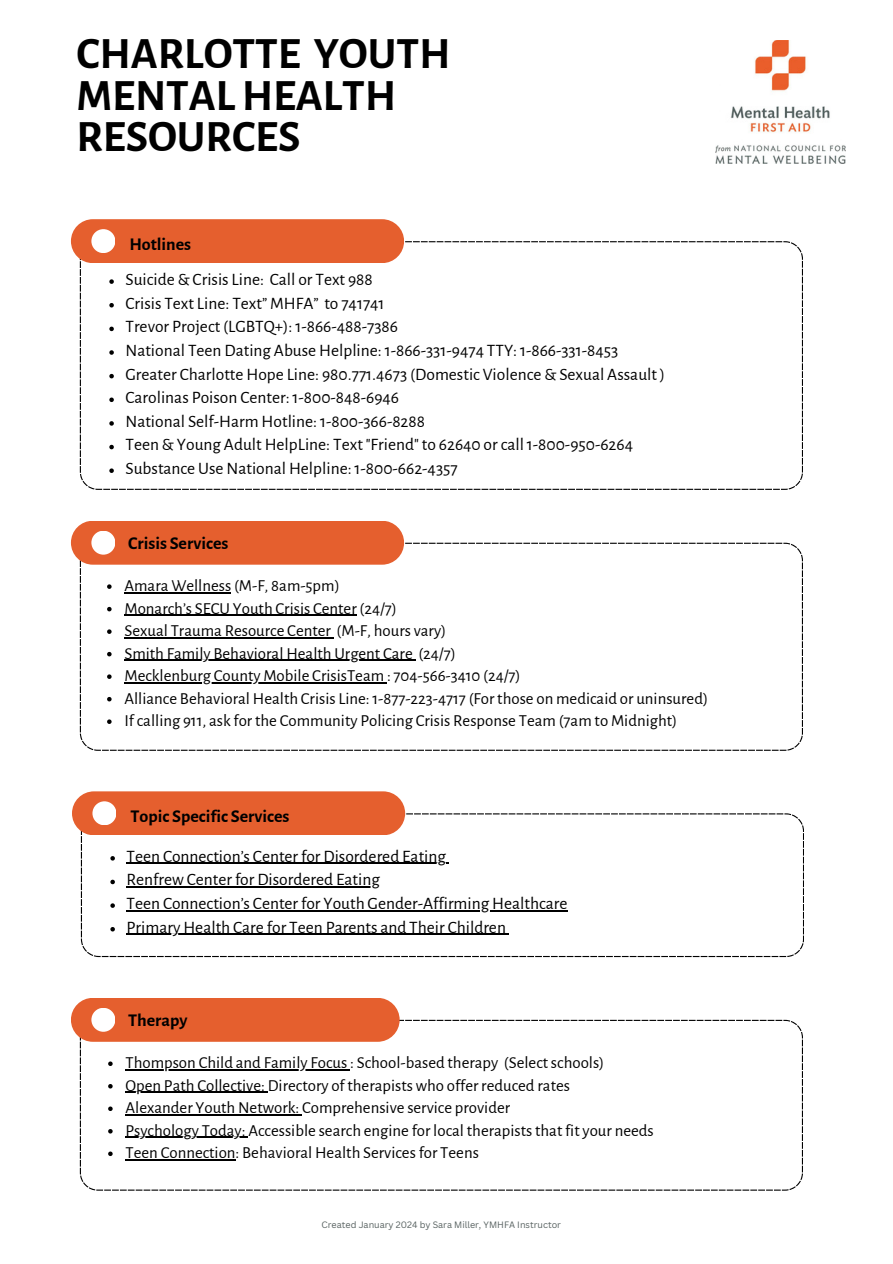
<style>
.page{position:relative;width:893px;height:1264px;background:#fff}
.page>*{position:absolute;margin:0;border:0;box-sizing:border-box;transform-origin:0 0}
.t1{font:700 45px/41.7px "Alegreya Sans";color:#000}
.t2{font:700 18px "Alegreya Sans";color:#000}
.t3{font:17.4px "Alegreya Sans";color:#000}
.t4{font:16.8px "Alegreya Sans";color:#000}
.t5{font:9px "Canva Sans";color:#576160}
</style>
<div class="page">
<img style="left:716px;top:41px;width:129px;height:123px">
<svg style="left:80px;top:241px;width:722px;height:249px"></svg>
<div style="left:71px;top:219px;width:333px;height:44px;background:#e55f2e;border-radius:22px"></div>
<div style="left:91px;top:229px;width:24px;height:24px;background:#fff;border-radius:50%"></div>
<svg style="left:109px;top:279px;width:5px;height:5px"></svg>
<svg style="left:109px;top:303px;width:5px;height:4px"></svg>
<svg style="left:109px;top:326px;width:5px;height:5px"></svg>
<svg style="left:109px;top:350px;width:5px;height:5px"></svg>
<svg style="left:109px;top:374px;width:5px;height:4px"></svg>
<svg style="left:109px;top:397px;width:5px;height:5px"></svg>
<svg style="left:109px;top:421px;width:5px;height:4px"></svg>
<svg style="left:109px;top:445px;width:5px;height:4px"></svg>
<svg style="left:109px;top:468px;width:5px;height:5px"></svg>
<svg style="left:80px;top:542px;width:722px;height:208px"></svg>
<div style="left:71px;top:520px;width:333px;height:44px;background:#e55f2e;border-radius:22px"></div>
<div style="left:91px;top:530px;width:24px;height:24px;background:#fff;border-radius:50%"></div>
<svg style="left:107px;top:584px;width:5px;height:5px"></svg>
<hr style="left:124px;top:592px;width:107px;height:1px;background:#000">
<svg style="left:107px;top:607px;width:5px;height:4px"></svg>
<hr style="left:124px;top:614px;width:233px;height:2px;background:#000">
<svg style="left:107px;top:629px;width:5px;height:5px"></svg>
<hr style="left:124px;top:637px;width:207px;height:1px;background:#000">
<svg style="left:107px;top:652px;width:5px;height:4px"></svg>
<hr style="left:124px;top:659px;width:289px;height:2px;background:#000">
<svg style="left:107px;top:674px;width:5px;height:5px"></svg>
<hr style="left:124px;top:682px;width:263px;height:1px;background:#000">
<svg style="left:107px;top:697px;width:5px;height:4px"></svg>
<svg style="left:107px;top:719px;width:5px;height:5px"></svg>
<svg style="left:81px;top:813px;width:722px;height:144px"></svg>
<div style="left:72px;top:791px;width:333px;height:44px;background:#e55f2e;border-radius:22px"></div>
<div style="left:92px;top:801px;width:24px;height:24px;background:#fff;border-radius:50%"></div>
<svg style="left:110px;top:856px;width:5px;height:4px"></svg>
<hr style="left:126px;top:862px;width:320px;height:2px;background:#000">
<svg style="left:110px;top:879px;width:5px;height:5px"></svg>
<hr style="left:126px;top:886px;width:254px;height:1px;background:#000">
<svg style="left:110px;top:903px;width:5px;height:4px"></svg>
<hr style="left:126px;top:910px;width:441px;height:1px;background:#000">
<svg style="left:110px;top:927px;width:5px;height:4px"></svg>
<hr style="left:126px;top:933px;width:380px;height:1px;background:#000">
<svg style="left:80px;top:1019px;width:722px;height:171px"></svg>
<div style="left:71px;top:997px;width:328px;height:44px;background:#e55f2e;border-radius:22px"></div>
<div style="left:91px;top:1007px;width:24px;height:24px;background:#fff;border-radius:50%"></div>
<svg style="left:108px;top:1061px;width:5px;height:4px"></svg>
<hr style="left:125px;top:1069px;width:225px;height:1px;background:#000">
<svg style="left:108px;top:1083px;width:5px;height:5px"></svg>
<hr style="left:125px;top:1091px;width:143px;height:1px;background:#000">
<svg style="left:108px;top:1106px;width:5px;height:4px"></svg>
<hr style="left:125px;top:1114px;width:177px;height:1px;background:#000">
<svg style="left:108px;top:1128px;width:5px;height:5px"></svg>
<hr style="left:125px;top:1136px;width:123px;height:1px;background:#000">
<svg style="left:108px;top:1151px;width:5px;height:4px"></svg>
<hr style="left:125px;top:1159px;width:110px;height:1px;background:#000">
<p class="t1" style="left:76px;top:34px;width:375px">CHARLOTTE YOUTH<br>MENTALHEALTH<br>RESOURCES</p>
<p class="t2" style="left:129px;top:235px;width:63px">Hotlines</p>
<p class="t3" style="left:125px;top:271px;width:249px">Suicide &amp; Crisis Line: Call or Text 988</p>
<p class="t3" style="left:125px;top:295px;width:261px">Crisis Text Line: Text” MHFA” to 741741</p>
<p class="t3" style="left:125px;top:318px;width:274px">Trevor Project (LGBTQ+): 1-866-488-7386</p>
<p class="t3" style="left:125px;top:342px;width:494px">National Teen Dating Abuse Helpline: 1-866-331-9474 TTY: 1-866-331-8453</p>
<p class="t3" style="left:125px;top:365px;width:541px">Greater Charlotte Hope Line: 980.771.4673 (Domestic Violence &amp; Sexual Assault )</p>
<p class="t3" style="left:125px;top:389px;width:275px">Carolinas Poison Center: 1-800-848-6946</p>
<p class="t3" style="left:125px;top:413px;width:301px">National Self-Harm Hotline: 1-800-366-8288</p>
<p class="t3" style="left:125px;top:436px;width:509px">Teen &amp; Young Adult HelpLine: Text "Friend" to 62640 or call 1-800-950-6264</p>
<p class="t3" style="left:125px;top:460px;width:334px">Substance Use National Helpline: 1-800-662-4357</p>
<p class="t2" style="left:128px;top:534px;width:102px">Crisis Services</p>
<p class="t4" style="left:124px;top:577px;width:217px">Amara Wellness (M-F, 8am-5pm)</p>
<p class="t4" style="left:124px;top:600px;width:274px">Monarch’s SECU Youth Crisis Center (24/7)</p>
<p class="t4" style="left:124px;top:622px;width:323px">Sexual Trauma Resource Center (M-F, hours vary)</p>
<p class="t4" style="left:124px;top:645px;width:333px">Smith Family Behavioral Health Urgent Care (24/7)</p>
<p class="t4" style="left:124px;top:667px;width:398px">Mecklenburg County Mobile CrisisTeam : 704-566-3410 (24/7)</p>
<p class="t4" style="left:124px;top:690px;width:585px">Alliance Behavioral Health Crisis Line: 1-877-223-4717 (For those on medicaid or uninsured)</p>
<p class="t4" style="left:124px;top:712px;width:554px">If calling 911, ask for the Community Policing Crisis Response Team (7am to Midnight)</p>
<p class="t2" style="left:130px;top:807px;width:161px">Topic Specific Services</p>
<p class="t3" style="left:126px;top:847px;width:321px">Teen Connection’s Center for Disordered Eating</p>
<p class="t3" style="left:126px;top:871px;width:255px">Renfrew Center for Disordered Eating</p>
<p class="t3" style="left:126px;top:895px;width:442px">Teen Connection’s Center for Youth Gender-Affirming Healthcare</p>
<p class="t3" style="left:126px;top:918px;width:381px">Primary Health Care for Teen Parents and Their Children</p>
<p class="t2" style="left:128px;top:1011px;width:61px">Therapy</p>
<p class="t4" style="left:125px;top:1054px;width:480px">Thompson Child and Family Focus : School-based therapy (Select schools)</p>
<p class="t4" style="left:125px;top:1077px;width:446px">Open Path Collective: Directory of therapists who offer reduced rates</p>
<p class="t4" style="left:125px;top:1099px;width:386px">Alexander Youth Network: Comprehensive service provider</p>
<p class="t4" style="left:125px;top:1122px;width:529px">Psychology Today: Accessible search engine for local therapists that fit your needs</p>
<p class="t4" style="left:125px;top:1144px;width:355px">Teen Connection: Behavioral Health Services for Teens</p>
<p class="t5" style="left:321px;top:1218px;width:241px">Created January 2024 by Sara Miller, YMHFA Instructor</p>
</div>
